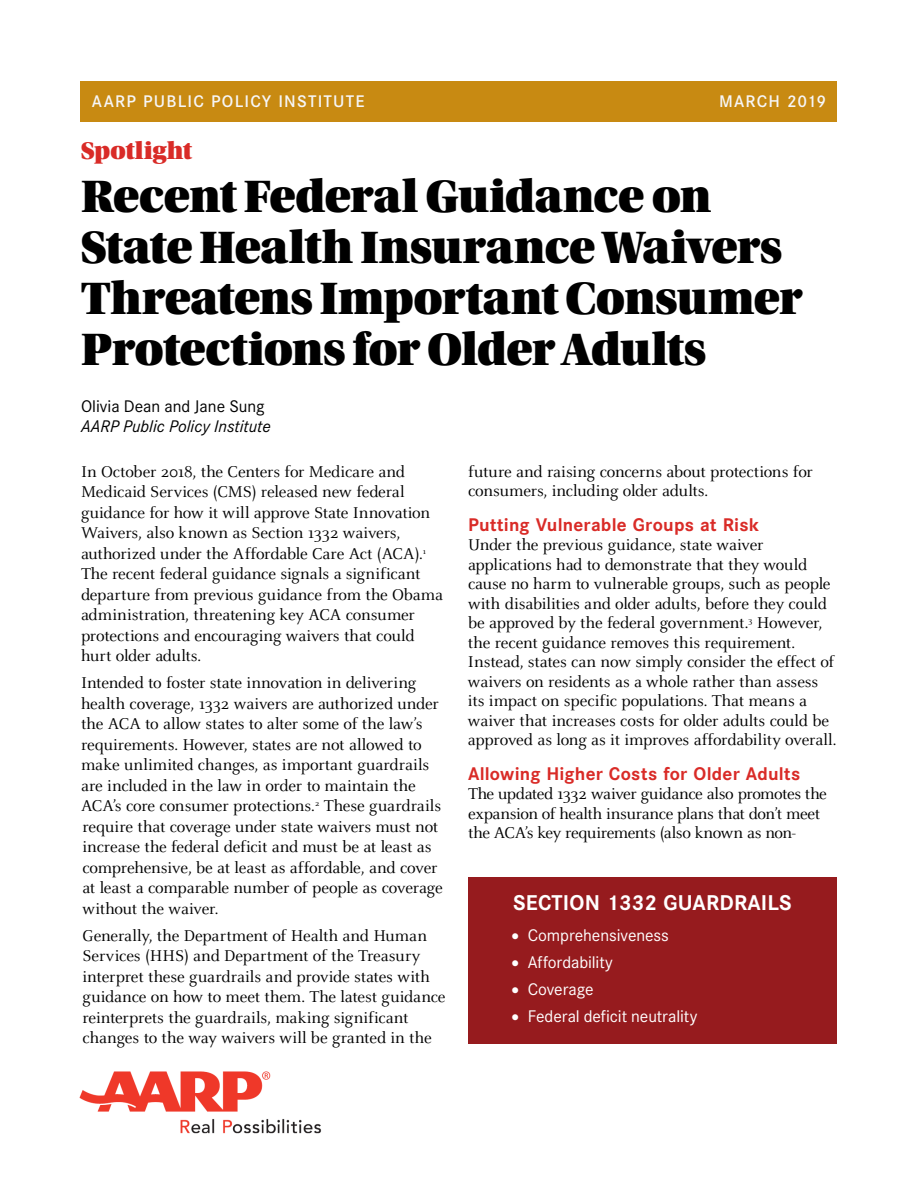
<style>
.page{position:relative;width:918px;height:1188px;background:#fff}
.page>*{position:absolute;margin:0;border:0;box-sizing:border-box;transform-origin:0 0}
.t1{font:48px/51px "Utopia Std Black Headline";letter-spacing:-.015em;color:#000}
.t2{font:25.5px "Utopia Std Black Headline";letter-spacing:-.01em;color:#d92b27}
.t3{font:700 21px "Corporate S";letter-spacing:.01em;color:#fff}
.t4{font:700 18px "Corporate S";letter-spacing:.01em;color:#d92b27}
.t5{font:17.25px/20.5px "Celeste Pro";letter-spacing:-.01em;color:#000}
.t6{font:16.5px "Corporate S";letter-spacing:-.005em;color:#fff}
.t7{font:500 16.5px "Corporate S";letter-spacing:.07em;color:#f6f6f7}
.t8{font:italic 16.5px "Corporate S";color:#000}
.t9{font:16.5px "Corporate S";color:#000}
</style>
<div class="page">
<div style="left:81px;top:81px;width:756px;height:41px;background:#c88a12"></div>
<div style="left:468px;top:878px;width:369px;height:166px;background:#961b1e"></div>
<img style="left:79px;top:1071px;width:243px;height:63px">
<p class="t7" style="left:92px;top:92px;width:274px">AARP PUBLIC POLICY INSTITUTE</p>
<p class="t7" style="left:719px;top:92px;width:109px">MARCH 2019</p>
<h2 class="t2" style="left:81px;top:137px;width:113px">Spotlight</h2>
<h1 class="t1" style="left:81px;top:172px;width:723px">Recent Federal Guidance on<br>State Health Insurance Waivers<br>Threatens Important Consumer<br>Protections for Older Adults</h1>
<p class="t9" style="left:81px;top:396px;width:185px">Olivia Dean and Jane Sung</p>
<p class="t8" style="left:81px;top:416px;width:191px">AARP Public Policy Institute</p>
<p class="t5" style="left:81px;top:461px;width:364px">In October 2018, the Centers for Medicare and Medicaid Services (CMS) released new federal guidance for how it will approve State Innovation Waivers, also known as Section 1332 waivers, authorized under the Affordable Care Act (ACA).<sup>1<br></sup>The recent federal guidance signals a significant departure from previous guidance from the Obama administration, threatening key ACA consumer protections and encouraging waivers that could hurt older adults.</p>
<p class="t5" style="left:81px;top:673px;width:363px">Intended to foster state innovation in delivering health coverage, 1332 waivers are authorized under the ACA to allow states to alter some of the law’s requirements. However, states are not allowed to make unlimited changes, as important guardrails are included in the law in order to maintain the ACA’s core consumer protections.<sup>2</sup> These guardrails require that coverage under state waivers must not increase the federal deficit and must be at least as comprehensive, be at least as affordable, and cover at least a comparable number of people as coverage without the waiver.</p>
<p class="t5" style="left:82px;top:925px;width:365px">Generally, the Department of Health and Human Services (HHS) and Department of the Treasury interpret these guardrails and provide states with guidance on how to meet them. The latest guidance reinterprets the guardrails, making significant changes to the way waivers will be granted in the</p>
<p class="t5" style="left:468px;top:461px;width:346px;line-height:19.5px">future and raising concerns about protections for consumers, including older adults.</p>
<p class="t4" style="left:468px;top:513px;width:293px">Putting Vulnerable Groups at Risk</p>
<p class="t5" style="left:468px;top:535px;width:370px;line-height:19.5px">Under the previous guidance, state waiver applications had to demonstrate that they would cause no harm to vulnerable groups, such as people with disabilities and older adults, before they could be approved by the federal government.<sup>3</sup> However, the recent guidance removes this requirement.<br>Instead, states can now simply consider the effect of waivers on residents as a whole rather than assess its impact on specific populations. That means a waiver that increases costs for older adults could be approved as long as it improves affordability overall.</p>
<p class="t4" style="left:468px;top:762px;width:334px">Allowing Higher Costs for Older Adults</p>
<p class="t5" style="left:468px;top:784px;width:360px;line-height:19.5px">The updated 1332 waiver guidance also promotes the expansion of health insurance plans that don’t meet the ACA’s key requirements (also known as non-</p>
<p class="t3" style="left:513px;top:890px;width:280px">SECTION 1332 GUARDRAILS</p>
<p class="t6" style="left:511px;top:925px;width:159px">• Comprehensiveness</p>
<p class="t6" style="left:511px;top:952px;width:103px">• Affordability</p>
<p class="t6" style="left:511px;top:979px;width:84px">• Coverage</p>
<p class="t6" style="left:511px;top:1006px;width:187px">• Federal deficit neutrality</p>
</div>
